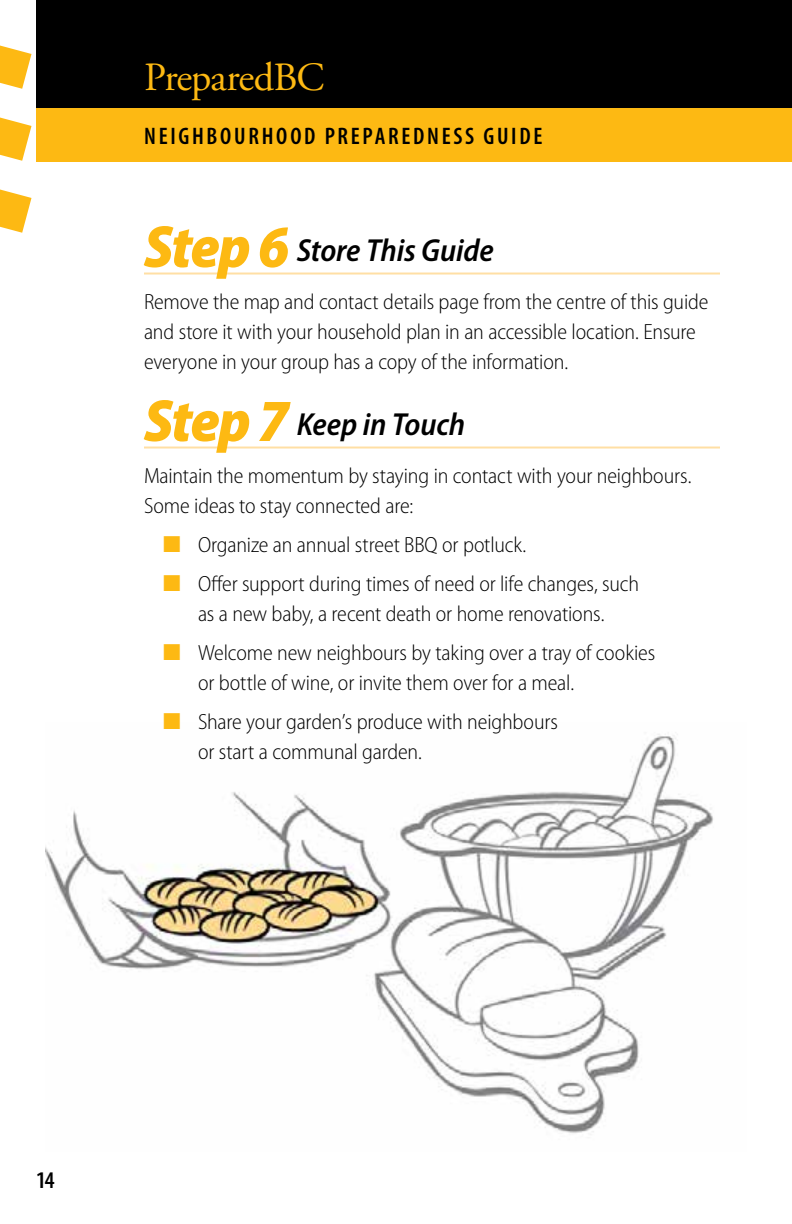
<style>
.page{position:relative;width:792px;height:1224px;background:#fff}
.page>*{position:absolute;margin:0;border:0;box-sizing:border-box;transform-origin:0 0}
.t1{font:40px "Adobe Garamond Pro";letter-spacing:-.025em;color:#fdb913}
.Head_-_B{font:italic 600 semi-condensed 32px "Myriad Pro";letter-spacing:-.005em;color:#000}
.t2{font:600 condensed 24px "Myriad Pro";letter-spacing:.11em;color:#000}
.Main_Text{font:300 semi-condensed 22px/30px "Myriad Pro";letter-spacing:-.005em;color:#000}
.s1{font-weight:900;font-size:60px;color:#fdb913}
</style>
<div class="page">
<img style="left:45px;top:734px;width:668px;height:399px">
<svg style="left:0;top:189px;width:31px;height:44px"></svg>
<svg style="left:0;top:45px;width:31px;height:44px"></svg>
<svg style="left:0;top:117px;width:31px;height:44px"></svg>
<div style="left:36px;top:108px;width:756px;height:54px;background:#fdb913"></div>
<div style="left:36px;top:0;width:756px;height:108px;background:#000"></div>
<hr style="left:144px;top:273px;width:576px;height:2px;background:#ffdfa4">
<hr style="left:144px;top:447px;width:576px;height:2px;background:#ffdfa4">
<h1 class="t1" style="left:144px;top:53px;width:182px">PreparedBC</h1>
<p class="t2" style="left:144px;top:123px;width:400px">NEIGHBOURHOOD PREPAREDNESS GUIDE</p>
<h2 class="Head_-_B" style="left:144px;top:233px;width:351px"><span class="s1">Step 6</span> Store This Guide</h2>
<p class="Main_Text" style="left:144px;top:287px;width:566px">Remove the map and contact details page from the centre of this guide and store it with your household plan in an accessible location. Ensure everyone in your group has a copy of the information.</p>
<h2 class="Head_-_B" style="left:144px;top:407px;width:323px"><span class="s1">Step 7</span> Keep in Touch</h2>
<p class="Main_Text" style="left:144px;top:461px;width:549px">Maintain the momentum by staying in contact with your neighbours.<br>Some ideas to stay connected are:</p>
<p class="Main_Text" style="left:198px;top:530px;width:330px">Organize an annual street BBQ or potluck.</p>
<p class="Main_Text" style="left:198px;top:569px;width:443px">Offer support during times of need or life changes, such as a new baby, a recent death or home renovations.</p>
<p class="Main_Text" style="left:198px;top:638px;width:459px">Welcome new neighbours by taking over a tray of cookies or bottle of wine, or invite them over for a meal.</p>
<p class="Main_Text" style="left:198px;top:707px;width:362px">Share your garden’s produce with neighbours or start a communal garden.</p>
<p class="t2" style="left:36px;top:1167px;width:20px">14</p>
</div>
